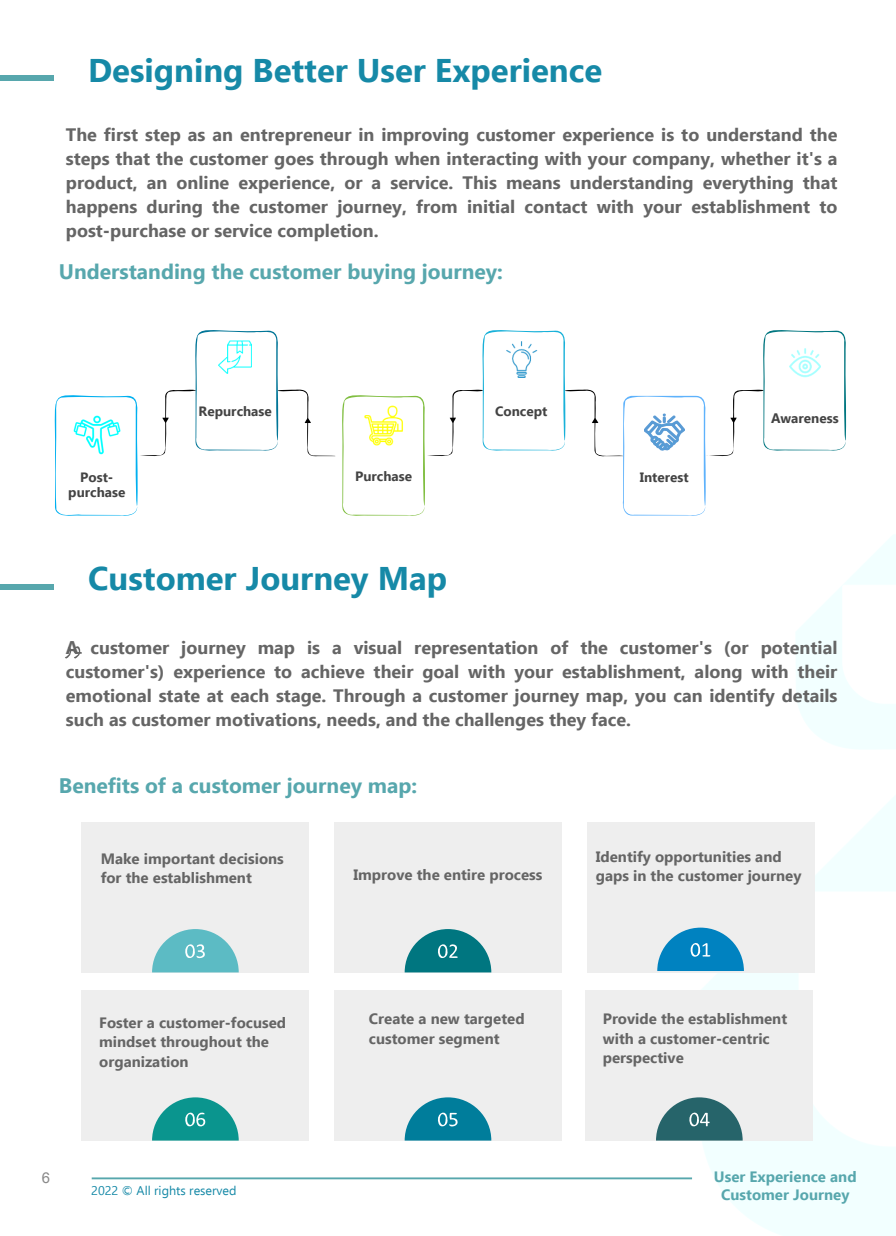
<style>
.page{position:relative;width:896px;height:1236px;background:#fff}
.page>*{position:absolute;margin:0;border:0;box-sizing:border-box;transform-origin:0 0}
.t1{font:700 32.85px "Ebrima";color:#1689a7}
.t2{font:700 21px "Ebrima";color:#57a7ad}
.t3{font:700 18px/24px "Ebrima";color:#656565;text-align:justify}
.t4{font:700 15px/19.5px "Ebrima";color:#656565}
.t5{font:700 15px/18px "Ebrima";color:#57a7ad;text-align:center}
.t6{font:15px "Arial";color:#898989}
.t7{font:700 13.5px/15px "Ebrima";color:#434343;text-align:center}
.t8{font:12.6px "Ebrima";color:#1689a7}
</style>
<div class="page">
<hr style="left:92px;top:1177px;width:599px;height:2px;background:#57a7ad">
<img style="left:655px;top:796px;width:240px;height:440px">
<svg style="left:54px;top:330px;width:793px;height:186px"></svg>
<svg style="left:65px;top:646px;width:17px;height:13px"></svg>
<div style="left:586px;top:822px;width:227px;height:150px;background:#eee"></div>
<div style="left:334px;top:822px;width:227px;height:150px;background:#eee"></div>
<div style="left:82px;top:822px;width:227px;height:150px;background:#eee"></div>
<div style="left:585px;top:990px;width:227px;height:150px;background:#eee"></div>
<div style="left:334px;top:990px;width:227px;height:150px;background:#eee"></div>
<div style="left:82px;top:990px;width:227px;height:150px;background:#eee"></div>
<svg style="left:657px;top:928px;width:86px;height:43px"></svg>
<svg style="left:404px;top:929px;width:87px;height:43px"></svg>
<svg style="left:152px;top:929px;width:86px;height:43px"></svg>
<svg style="left:656px;top:1097px;width:86px;height:43px"></svg>
<svg style="left:404px;top:1097px;width:87px;height:43px"></svg>
<svg style="left:152px;top:1097px;width:86px;height:43px"></svg>
<div style="left:0;top:75px;width:53px;height:6px;background:#57a7ad"></div>
<div style="left:0;top:584px;width:53px;height:5px;background:#57a7ad"></div>
<h1 class="t1" style="left:88px;top:45px;width:515px">Designing Better User Experience</h1>
<p class="t3" style="left:66px;top:124px;width:772px">The first step as an entrepreneur in improving customer experience is to understand the steps that the customer goes through when interacting with your company, whether it's a product, an online experience, or a service. This means understanding everything that happens during the customer journey, from initial contact with your establishment to post-purchase or service completion.</p>
<p class="t2" style="left:59px;top:256px;width:445px">Understanding the customer buying journey:</p>
<p class="t7" style="left:198px;top:404px;width:75px">Repurchase</p>
<p class="t7" style="left:495px;top:404px;width:54px">Concept</p>
<p class="t7" style="left:68px;top:470px;width:59px">Post&shy;purchase</p>
<p class="t7" style="left:355px;top:469px;width:58px">Purchase</p>
<h1 class="t1" style="left:88px;top:554px;width:360px">Customer Journey Map</h1>
<p class="t7" style="left:639px;top:470px;width:50px">Interest</p>
<p class="t7" style="left:770px;top:412px;width:69px">Awareness</p>
<p class="t3" style="left:66px;top:636px;width:772px">A customer journey map is a visual representation of the customer's (or potential customer's) experience to achieve their goal with your establishment, along with their emotional state at each stage. Through a customer journey map, you can identify details such as customer motivations, needs, and the challenges they face.</p>
<p class="t2" style="left:59px;top:770px;width:359px">Benefits of a customer journey map:</p>
<p class="t4" style="left:101px;top:849px;width:185px">Make important decisions for the establishment</p>
<p class="t4" style="left:353px;top:866px;width:190px">Improve the entire process</p>
<p class="t4" style="left:595px;top:847px;width:207px">Identify opportunities and gaps in the customer journey</p>
<p class="t6" style="left:42px;top:1167px;width:10px">6</p>
<p class="t4" style="left:99px;top:1013px;width:188px">Foster a customer-focused mindset throughout the organization</p>
<p class="t8" style="left:91px;top:1181px;width:147px">2022 © All rights reserved</p>
<p class="t4" style="left:369px;top:1010px;width:157px">Create a new targeted customer segment</p>
<p class="t4" style="left:602px;top:1010px;width:186px">Provide the establishment with a customer-centric perspective</p>
<p class="t5" style="left:713px;top:1169px;width:144px">User Experience and<br>Customer Journey</p>
</div>
